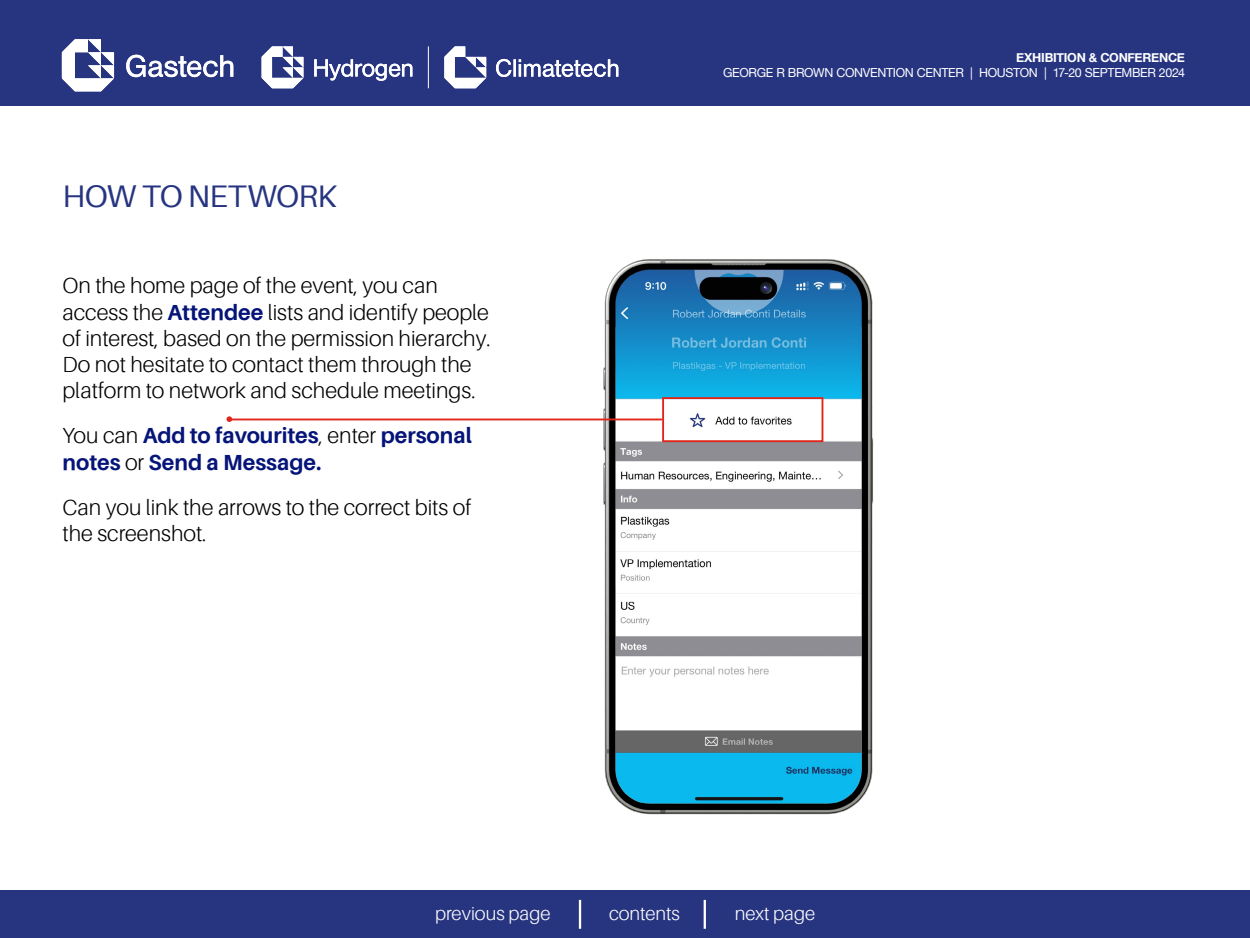
<style>
.page{position:relative;width:1250px;height:938px;background:#273581}
.page>*{position:absolute;margin:0;border:0;box-sizing:border-box;transform-origin:0 0}
.t1{font:31.25px "Aileron";letter-spacing:-.02em;color:#273581}
.t2{font:300 21.88px/26.2px "Aileron";color:#000}
.t3{font:700 21.88px/26.2px "Aileron";color:#051478}
.t4{font:300 18.75px "Aileron";color:#fff}
.t5{font:12.44px "Helvetica Neue";letter-spacing:-.025em;color:#fff}
.t6{font:700 12.44px "Helvetica Neue";letter-spacing:-.02em;color:#fff}
.s1{font-weight:700;color:#051478}
.s2{font-weight:300;color:#000}
</style>
<div class="page">
<div style="left:704px;top:899px;width:2px;height:29px;background:#273581;border:1px solid #fff"></div>
<div style="left:579px;top:899px;width:2px;height:29px;background:#273581;border:1px solid #fff"></div>
<div style="left:0;top:106px;width:1250px;height:783px;background:#fff"></div>
<img style="left:558px;top:259px;width:315px;height:556px">
<div style="left:662px;top:397px;width:161px;height:45px;border:2px solid #e1251b"></div>
<svg style="left:227px;top:416px;width:5px;height:6px"></svg>
<hr style="left:228px;top:418px;width:434px;height:2px;background:#e1251b">
<svg style="left:62px;top:39px;width:52px;height:52px"></svg>
<svg style="left:126px;top:55px;width:107px;height:22px"></svg>
<svg style="left:262px;top:46px;width:41px;height:42px"></svg>
<svg style="left:314px;top:59px;width:98px;height:22px"></svg>
<svg style="left:496px;top:59px;width:122px;height:18px"></svg>
<svg style="left:444px;top:46px;width:42px;height:42px"></svg>
<hr style="left:428px;top:46px;width:1px;height:42px;background:#fff">
<h1 class="t1" style="left:63px;top:179px;width:275px">HOW TO NETWORK</h1>
<p class="t2" style="left:62px;top:273px;width:430px">On the home page of the event, you can access the <span class="s1">Attendee</span> lists and identify people of interest, based on the permission hierarchy.<br>Do not hesitate to contact them through the platform to network and schedule meetings.</p>
<p class="t3" style="left:62px;top:422px;width:411px"><span class="s2">You can</span> Add to favourites<span class="s2">, enter</span> personal notes <span class="s2">or</span> Send a Message.</p>
<p class="t2" style="left:62px;top:494px;width:410px">Can you link the arrows to the correct bits of the screenshot.</p>
<p class="t6" style="left:1016px;top:48px;width:170px">EXHIBITION &amp; CONFERENCE</p>
<p class="t5" style="left:723px;top:64px;width:463px">GEORGE R BROWN CONVENTION CENTER | HOUSTON | 17-20 SEPTEMBER 2024</p>
<p class="t4" style="left:435px;top:903px;width:117px">previous page</p>
<p class="t4" style="left:609px;top:903px;width:72px">contents</p>
<p class="t4" style="left:735px;top:903px;width:82px">next page</p>
</div>
